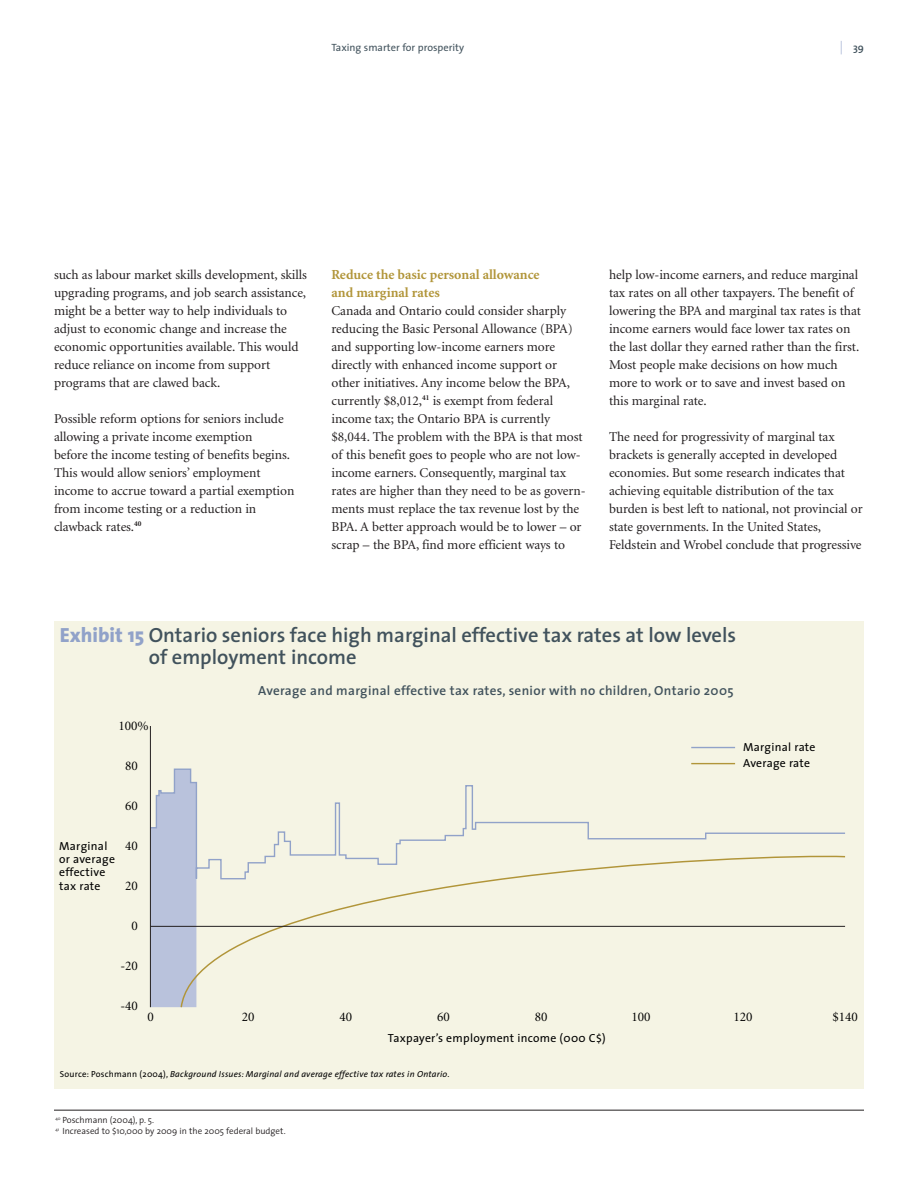
<style>
.page{position:relative;width:918px;height:1188px;background:#fff}
.page>*{position:absolute;margin:0;border:0;box-sizing:border-box;transform-origin:0 0}
.t1{font:600 20.55px/22px "The Sans";color:#41525c}
.t2{font:700 13.8px/18px "Minion";color:#b19539}
.t3{font:13.5px/18px "Minion";letter-spacing:-.005em;color:#231f20}
.t4{font:600 13.2px "The Sans";letter-spacing:.025em;color:#41525c}
.t5{font:13.2px "Minion";color:#000}
.t6{font:11.7px/13.2px "The Sans";letter-spacing:.025em;color:#000}
.t7{font:10.5px "The Sans";color:#41525c}
.t8{font:600 10.5px "The Sans";color:#41525c}
.t9{font:300 9px/10.5px "The Sans";color:#231f20}
.t10{font:italic 8.85px "The Sans";letter-spacing:.025em;color:#000}
.s1{font-weight:200;font-size:13.5px;color:#91a2c9}
.s2{font-weight:800;color:#91a2c9}
.s3{font-style:normal}
</style>
<div class="page">
<div style="left:54px;top:621px;width:810px;height:468px;background:#f5f4e4"></div>
<div style="left:151px;top:880px;width:29px;height:127px;background:#b9c2dc"></div>
<svg style="left:149px;top:768px;width:696px;height:112px"></svg>
<svg style="left:180px;top:854px;width:666px;height:154px"></svg>
<hr style="left:150px;top:726px;width:1px;height:281px;background:#231f20">
<hr style="left:150px;top:926px;width:695px;height:1px;background:#231f20">
<hr style="left:691px;top:747px;width:44px;height:1px;background:#91a2c9">
<hr style="left:691px;top:763px;width:44px;height:1px;background:#b19539">
<hr style="left:54px;top:1110px;width:810px;height:1px;background:#231f20">
<p class="t7" style="left:331px;top:43px;width:134px">Taxing smarter for prosperity</p>
<p class="t8" style="left:840px;top:43px;width:26px"><span class="s1">|</span> 39</p>
<p class="t3" style="left:54px;top:267px;width:254px">such as labour market skills development, skills upgrading programs, and job search assistance, might be a better way to help individuals to adjust to economic change and increase the economic opportunities available. This would reduce reliance on income from support programs that are clawed back.</p>
<p class="t3" style="left:54px;top:411px;width:242px">Possible reform options for seniors include allowing a private income exemption<br>before the income testing of benefits begins.<br>This would allow seniors’ employment income to accrue toward a partial exemption from income testing or a reduction in clawback rates.<sup>40</sup></p>
<p class="t2" style="left:332px;top:267px;width:210px">Reduce the basic personal allowance and marginal rates</p>
<p class="t3" style="left:332px;top:303px;width:256px">Canada and Ontario could consider sharply reducing the Basic Personal Allowance (BPA) and supporting low-income earners more directly with enhanced income support or other initiatives. Any income below the BPA, currently $8,012,<sup>41</sup> is exempt from federal income tax; the Ontario BPA is currently $8,044. The problem with the BPA is that most of this benefit goes to people who are not low&shy;income earners. Consequently, marginal tax rates are higher than they need to be as govern&shy;ments must replace the tax revenue lost by the BPA. A better approach would be to lower – or scrap – the BPA, find more efficient ways to</p>
<p class="t3" style="left:609px;top:267px;width:254px">help low-income earners, and reduce marginal tax rates on all other taxpayers. The benefit of lowering the BPA and marginal tax rates is that income earners would face lower tax rates on the last dollar they earned rather than the first.<br>Most people make decisions on how much more to work or to save and invest based on this marginal rate.</p>
<p class="t3" style="left:609px;top:429px;width:255px">The need for progressivity of marginal tax brackets is generally accepted in developed economies. But some research indicates that achieving equitable distribution of the tax burden is best left to national, not provincial or state governments. In the United States, Feldstein and Wrobel conclude that progressive</p>
<h1 class="t1" style="left:149px;top:625px;width:589px;text-indent:-89px"><span class="s2">Exhibit 15</span> Ontario seniors face high marginal effective tax rates at low levels of employment income</h1>
<p class="t5" style="left:119px;top:721px;width:32px">100%</p>
<p class="t5" style="left:125px;top:761px;width:14px">80</p>
<p class="t5" style="left:125px;top:801px;width:14px">60</p>
<p class="t6" style="left:59px;top:840px;width:57px">Marginal or average effective tax rate</p>
<p class="t5" style="left:125px;top:841px;width:14px">40</p>
<p class="t5" style="left:125px;top:881px;width:14px">20</p>
<p class="t5" style="left:132px;top:920px;width:8px">0</p>
<p class="t5" style="left:120px;top:960px;width:19px">-20</p>
<p class="t4" style="left:258px;top:685px;width:477px">Average and marginal effective tax rates, senior with no children, Ontario 2005</p>
<p class="t6" style="left:743px;top:740px;width:74px;line-height:16px">Marginal rate<br>Average rate</p>
<p class="t5" style="left:120px;top:1000px;width:19px">-40</p>
<p class="t5" style="left:147px;top:1011px;width:8px">0</p>
<p class="t5" style="left:242px;top:1011px;width:14px">20</p>
<p class="t5" style="left:340px;top:1011px;width:14px">40</p>
<p class="t5" style="left:437px;top:1011px;width:14px">60</p>
<p class="t5" style="left:535px;top:1011px;width:14px">80</p>
<p class="t5" style="left:632px;top:1011px;width:21px">100</p>
<p class="t5" style="left:734px;top:1011px;width:21px">120</p>
<p class="t5" style="left:832px;top:1011px;width:27px">$140</p>
<p class="t6" style="left:388px;top:1032px;width:219px">Taxpayer’s employment income (000 C$)</p>
<p class="t10" style="left:60px;top:1070px;width:391px"><span class="s3">Source: Poschmann (2004),</span> Background Issues: Marginal and average effective tax rates in Ontario<span class="s3">.</span></p>
<p class="t9" style="left:56px;top:1116px;width:232px"><sup>40</sup> Poschmann (2004), p. 5.<br><sup>41</sup> Increased to $10,000 by 2009 in the 2005 federal budget.</p>
</div>
